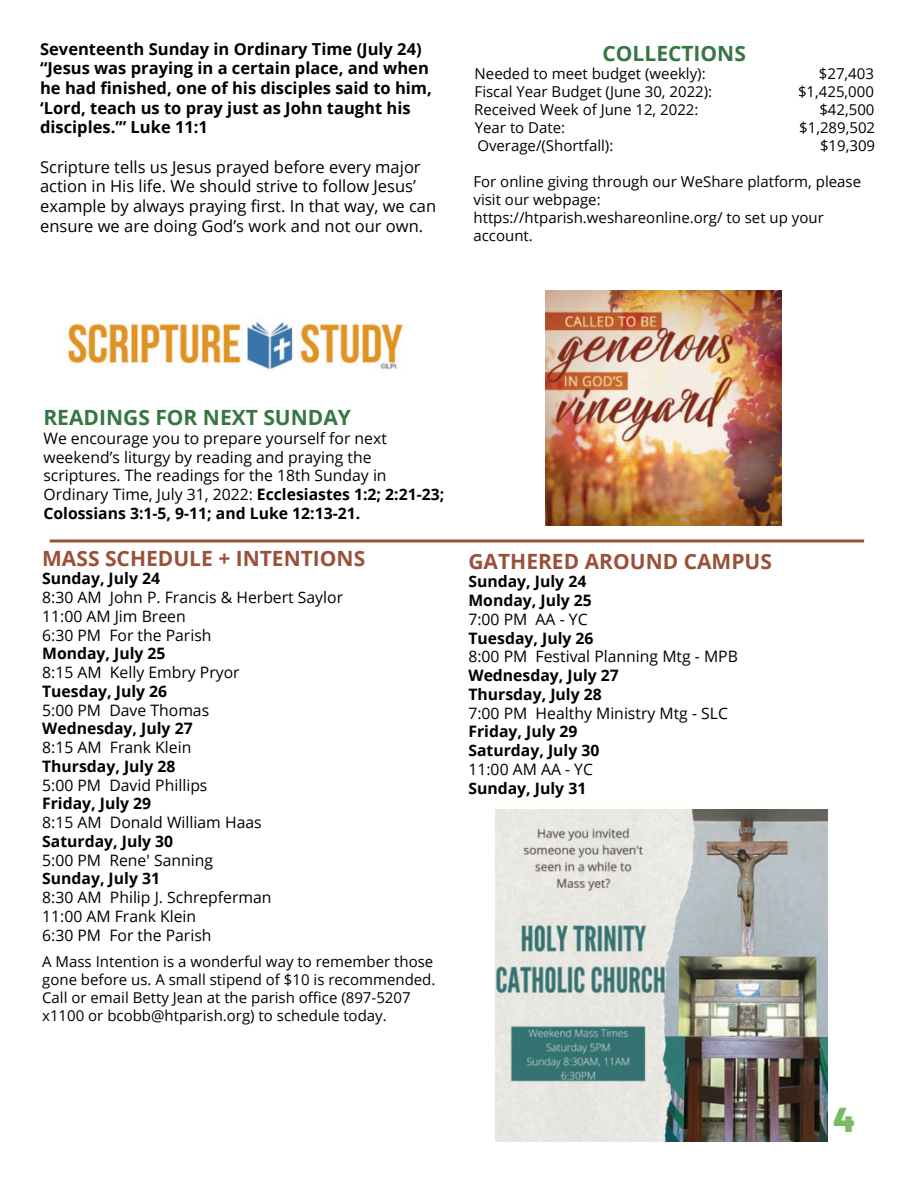
<style>
.page{position:relative;width:918px;height:1188px;background:#fff}
.page>*{position:absolute;margin:0;border:0;box-sizing:border-box;transform-origin:0 0}
.Page_Number{font:900 34.5px "Barlow";color:#7bba65}
.Body_Text{font:700 21px "Open Sans";color:#995139}
.Body_Text-2{font:700 21px "Open Sans";color:#357742}
.Body_Text-3{font:700 16.5px/19.6px "Open Sans";color:#000}
.Body_Text-4{font:16.5px/19.6px "Lnnrbv Open Sans";color:#000}
.Body_Text-5{font:15.75px/18.8px "Lnnrbv Open Sans";color:#000}
.Body_Text-6{font:700 15.75px "Open Sans";color:#000}
.Body_Text-7{font:15px/17.9px "Lnnrbv Open Sans";color:#000}
.s1{font-family:"Open Sans";font-weight:700}
</style>
<div class="page">
<hr style="left:50px;top:539px;width:814px;height:3px;background:#995139">
<img style="left:546px;top:291px;width:235px;height:235px">
<img style="left:63px;top:321px;width:341px;height:49px">
<img style="left:496px;top:810px;width:331px;height:331px">
<p class="Body_Text-3" style="left:40px;top:38px;width:383px">Seventeenth Sunday in Ordinary Time (July 24)</p>
<p class="Body_Text-3" style="left:40px;top:58px;width:393px">“Jesus was praying in a certain place, and when he had finished, one of his disciples said to him, ‘Lord, teach us to pray just as John taught his disciples.’” Luke 11:1</p>
<p class="Body_Text-4" style="left:40px;top:156px;width:398px">Scripture tells us Jesus prayed before every major action in His life. We should strive to follow Jesus’ example by always praying first. In that way, we can ensure we are doing God’s work and not our own.</p>
<p class="Body_Text-2" style="left:603px;top:38px;width:145px">COLLECTIONS</p>
<p class="Body_Text-7" style="left:475px;top:64px;width:233px">Needed to meet budget (weekly):</p>
<p class="Body_Text-7" style="left:819px;top:64px;width:57px">$27,403</p>
<p class="Body_Text-7" style="left:475px;top:82px;width:239px">Fiscal Year Budget (June 30, 2022):</p>
<p class="Body_Text-7" style="left:798px;top:82px;width:77px">$1,425,000</p>
<p class="Body_Text-7" style="left:474px;top:100px;width:226px">Received Week of June 12, 2022:</p>
<p class="Body_Text-7" style="left:819px;top:100px;width:57px">$42,500</p>
<p class="Body_Text-7" style="left:475px;top:118px;width:92px">Year to Date:</p>
<p class="Body_Text-7" style="left:799px;top:118px;width:77px">$1,289,502</p>
<p class="Body_Text-7" style="left:477px;top:136px;width:138px">Overage/(Shortfall):</p>
<p class="Body_Text-7" style="left:820px;top:136px;width:57px">$19,309</p>
<p class="Body_Text-7" style="left:473px;top:172px;width:389px">For online giving through our WeShare platform, please visit our webpage:</p>
<p class="Body_Text-7" style="left:473px;top:208px;width:352px">https://htparish.weshareonline.org/ to set up your account.</p>
<p class="Body_Text-2" style="left:43px;top:403px;width:309px">READINGS FOR NEXT SUNDAY</p>
<p class="Body_Text-5" style="left:43px;top:428px;width:402px">We encourage you to prepare yourself for next weekend’s liturgy by reading and praying the scriptures. The readings for the 18th Sunday in Ordinary Time, July 31, 2022: <span class="s1">Ecclesiastes 1:2; 2:21-23; Colossians 3:1-5, 9-11; and Luke 12:13-21.</span></p>
<p class="Body_Text" style="left:42px;top:543px;width:325px">MASS SCHEDULE + INTENTIONS</p>
<p class="Body_Text-6" style="left:42px;top:568px;width:119px">Sunday, July 24</p>
<p class="Body_Text-5" style="left:42px;top:588px;width:302px">8:30 AM John P. Francis &amp; Herbert Saylor</p>
<p class="Body_Text-5" style="left:42px;top:606px;width:145px">11:00 AM Jim Breen</p>
<p class="Body_Text-5" style="left:42px;top:625px;width:171px">6:30 PM For the Parish</p>
<p class="Body_Text-6" style="left:42px;top:643px;width:125px">Monday, July 25</p>
<p class="Body_Text-5" style="left:42px;top:663px;width:199px">8:15 AM Kelly Embry Pryor</p>
<p class="Body_Text-6" style="left:42px;top:680px;width:127px">Tuesday, July 26</p>
<p class="Body_Text-5" style="left:42px;top:700px;width:169px">5:00 PM Dave Thomas</p>
<p class="Body_Text-6" style="left:42px;top:718px;width:152px">Wednesday, July 27</p>
<p class="Body_Text-5" style="left:42px;top:738px;width:151px">8:15 AM Frank Klein</p>
<p class="Body_Text-6" style="left:42px;top:755px;width:135px">Thursday, July 28</p>
<p class="Body_Text-5" style="left:42px;top:775px;width:167px">5:00 PM David Phillips</p>
<p class="Body_Text-6" style="left:42px;top:793px;width:111px">Friday, July 29</p>
<p class="Body_Text-5" style="left:42px;top:813px;width:221px">8:15 AM Donald William Haas</p>
<p class="Body_Text-6" style="left:42px;top:830px;width:133px">Saturday, July 30</p>
<p class="Body_Text-5" style="left:42px;top:850px;width:172px">5:00 PM Rene' Sanning</p>
<p class="Body_Text-6" style="left:42px;top:868px;width:119px">Sunday, July 31</p>
<p class="Body_Text-5" style="left:42px;top:888px;width:231px">8:30 AM Philip J. Schrepferman</p>
<p class="Body_Text-5" style="left:42px;top:906px;width:156px">11:00 AM Frank Klein</p>
<p class="Body_Text-5" style="left:42px;top:925px;width:171px">6:30 PM For the Parish</p>
<p class="Body_Text-7" style="left:42px;top:953px;width:395px">A Mass Intention is a wonderful way to remember those gone before us. A small stipend of $10 is recommended.<br>Call or email Betty Jean at the parish office (897-5207 x1100 or bcobb@htparish.org) to schedule today.</p>
<p class="Body_Text" style="left:468px;top:546px;width:305px">GATHERED AROUND CAMPUS</p>
<p class="Body_Text-6" style="left:468px;top:571px;width:119px">Sunday, July 24</p>
<p class="Body_Text-6" style="left:468px;top:589px;width:125px">Monday, July 25</p>
<p class="Body_Text-5" style="left:468px;top:609px;width:121px">7:00 PM AA - YC</p>
<p class="Body_Text-6" style="left:468px;top:627px;width:127px">Tuesday, July 26</p>
<p class="Body_Text-5" style="left:468px;top:647px;width:271px">8:00 PM Festival Planning Mtg - MPB</p>
<p class="Body_Text-6" style="left:468px;top:664px;width:152px">Wednesday, July 27</p>
<p class="Body_Text-6" style="left:468px;top:683px;width:135px">Thursday, July 28</p>
<p class="Body_Text-5" style="left:468px;top:703px;width:261px">7:00 PM Healthy Ministry Mtg - SLC</p>
<p class="Body_Text-6" style="left:468px;top:721px;width:111px">Friday, July 29</p>
<p class="Body_Text-6" style="left:468px;top:739px;width:133px">Saturday, July 30</p>
<p class="Body_Text-5" style="left:468px;top:759px;width:126px">11:00 AM AA - YC</p>
<p class="Body_Text-6" style="left:468px;top:777px;width:119px">Sunday, July 31</p>
<p class="Page_Number" style="left:833px;top:1093px;width:24px">4</p>
</div>
